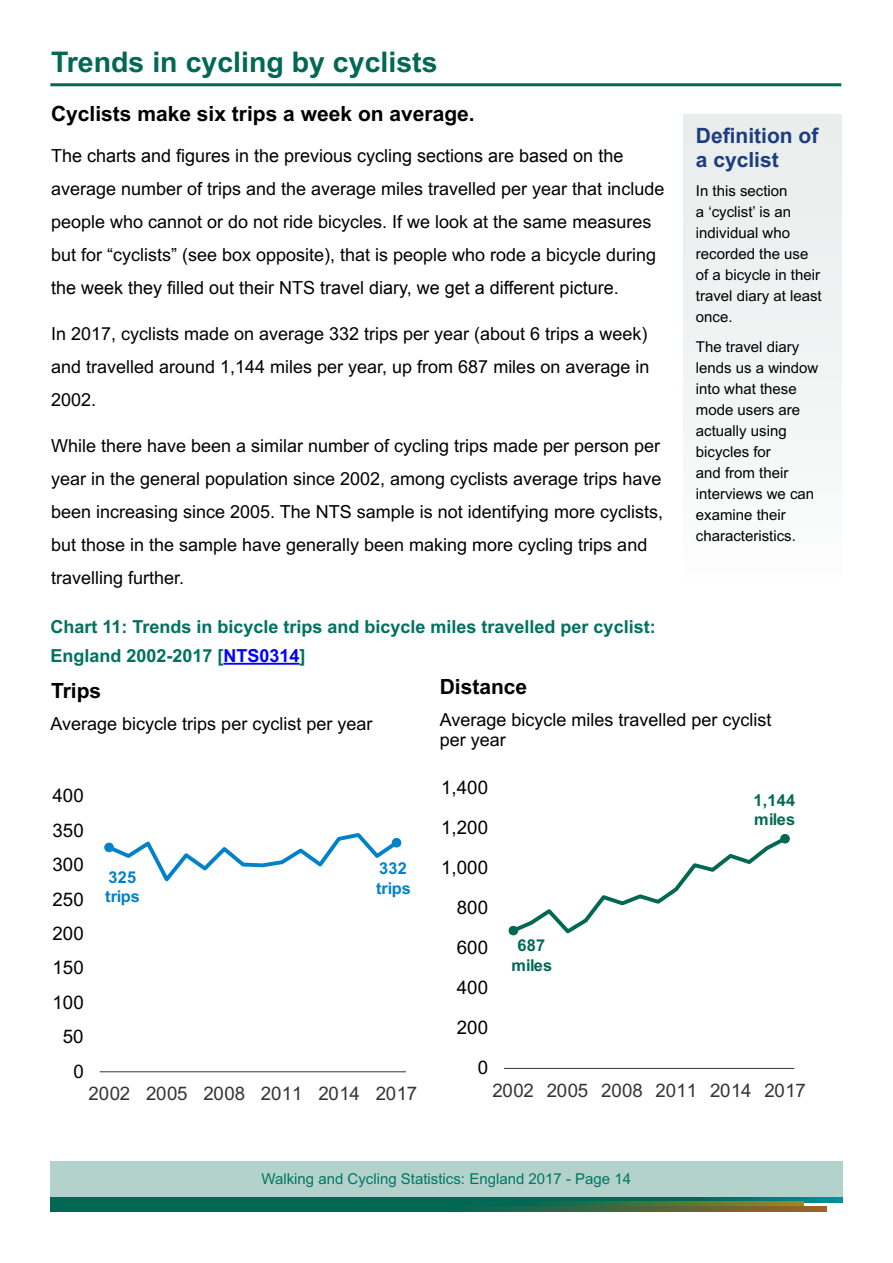
<style>
.page{position:relative;width:893px;height:1263px;background:#fff}
.page>*{position:absolute;margin:0;border:0;box-sizing:border-box;transform-origin:0 0}
.NTS_paragraph{font:700 28.5px "Arial";color:#006853}
.Bold_Intro_Text{font:700 21px "Arial";color:#000}
.t1{font:21px/24px "Arial Bold MT2";color:#1e3c7f}
.t2{font:18.75px "Arial";letter-spacing:-.015em;color:#000}
.t3{font:18.75px "Arial";letter-spacing:-.015em;color:#323437}
.NTS_paragraph-2{font:18px/33px "Arial";color:#000}
.NTS_chart_heading{font:700 18px/28.5px "Arial";color:#007161}
.t4{font:700 16.35px/19.5px "Arial";letter-spacing:.015em;color:#006853}
.t5{font:700 16.35px/19.5px "Arial";letter-spacing:.005em;color:#0082ca}
.F_Box_text{font:15px/21px "Arial";color:#000}
.t6{font:15px "Arial";color:#007662}
.s1{font-family:"Arial MT2"}
.s2{font-family:"Arial";font-weight:700}
.s3{color:#00f}
</style>
<div class="page">
<div style="left:50px;top:1161px;width:792px;height:36px;background:#b3d2cb"></div>
<svg style="left:50px;top:1197px;width:792px;height:5px;background:#006c5a"></svg>
<svg style="left:50px;top:1201px;width:753px;height:5px;background:#1b6d4a"></svg>
<svg style="left:50px;top:1206px;width:777px;height:6px;background:#256647"></svg>
<hr style="left:50px;top:83px;width:791px;height:3px;background:#006853">
<div style="left:683px;top:115px;width:158px;height:464px;background:#f0f3f3"></div>
<hr style="left:223px;top:663px;width:76px;height:2px;background:#00f">
<hr style="left:100px;top:1071px;width:306px;height:1px;background:#323437">
<svg style="left:104px;top:833px;width:298px;height:49px"></svg>
<div style="left:105px;top:843px;width:8px;height:9px;background:#0082ca;border-radius:50%"></div>
<div style="left:104px;top:843px;width:10px;height:9px;border:1px solid #0082ca;border-radius:50%"></div>
<div style="left:392px;top:838px;width:9px;height:9px;background:#0082ca;border-radius:50%"></div>
<div style="left:392px;top:838px;width:9px;height:9px;border:1px solid #0082ca;border-radius:50%"></div>
<hr style="left:504px;top:1068px;width:290px;height:1px;background:#323437">
<svg style="left:508px;top:834px;width:282px;height:102px"></svg>
<div style="left:509px;top:926px;width:9px;height:9px;background:#006853;border-radius:50%"></div>
<div style="left:509px;top:926px;width:9px;height:9px;border:1px solid #006853;border-radius:50%"></div>
<div style="left:781px;top:834px;width:8px;height:9px;background:#006853;border-radius:50%"></div>
<div style="left:780px;top:834px;width:10px;height:9px;border:1px solid #006853;border-radius:50%"></div>
<p class="NTS_paragraph" style="left:51px;top:42px;width:388px">Trends in cycling by cyclists</p>
<p class="Bold_Intro_Text" style="left:51px;top:98px;width:425px">Cyclists make six trips a week on average.</p>
<p class="NTS_paragraph-2" style="left:51px;top:139px;width:615px"><span class="s1">The charts and figures in the previous cycling sections are based on the </span>average number of trips and the average miles travelled per year that include people who cannot or do not ride bicycles. If we look at the same measures but for “cyclists” (see box opposite), that is people who rode a bicycle during <span class="s1">the week they filled out their NTS travel diary, we get a different picture.</span></p>
<p class="NTS_paragraph-2" style="left:51px;top:317px;width:600px;text-align:justify">In 2017, cyclists made on average 332 trips per year (about 6 trips a week) and travelled around 1,144 miles per year, up from 687 miles on average in 2002.</p>
<p class="NTS_paragraph-2" style="left:51px;top:429px;width:613px">While there have been a similar number of cycling trips made per person per year in the general population since 2002, among cyclists average trips have been increasing since 2005. The NTS sample is not identifying more cyclists, but those in the sample have generally been making more cycling trips and travelling further.</p>
<p class="t1" style="left:696px;top:124px;width:124px">Definition of <span class="s2">a cyclist</span></p>
<p class="F_Box_text" style="left:696px;top:180px;width:127px">In this section<br>a ‘cyclist’ is an individual who recorded the use of a bicycle in their travel diary at least once.</p>
<p class="F_Box_text" style="left:696px;top:336px;width:124px">The travel diary lends us a window into what these mode users are actually using bicycles for<br>and from their interviews we can examine their characteristics.</p>
<p class="NTS_chart_heading" style="left:50px;top:613px;width:607px">Chart 11: Trends in bicycle trips and bicycle miles travelled per cyclist:<br>England 2002-2017 [<span class="s3">NTS0314</span>]</p>
<p class="Bold_Intro_Text" style="left:51px;top:676px;width:52px">Trips</p>
<p class="NTS_paragraph-2" style="left:51px;top:707px;width:323px">Average bicycle trips per cyclist per year</p>
<p class="Bold_Intro_Text" style="left:440px;top:672px;width:89px">Distance</p>
<p class="NTS_paragraph-2" style="left:440px;top:710px;width:333px;line-height:19.5px">Average bicycle miles travelled per cyclist per year</p>
<p class="t2" style="left:53px;top:783px;width:33px">400</p>
<p class="t2" style="left:53px;top:817px;width:33px">350</p>
<p class="t2" style="left:53px;top:851px;width:33px">300</p>
<p class="t2" style="left:53px;top:886px;width:33px">250</p>
<p class="t2" style="left:53px;top:920px;width:33px">200</p>
<p class="t2" style="left:53px;top:955px;width:33px">150</p>
<p class="t2" style="left:53px;top:989px;width:33px">100</p>
<p class="t2" style="left:63px;top:1024px;width:22px">50</p>
<p class="t2" style="left:73px;top:1058px;width:12px">0</p>
<p class="t5" style="left:105px;top:867px;width:36px">325 trips</p>
<p class="t5" style="left:376px;top:859px;width:36px">332 trips</p>
<p class="t3" style="left:89px;top:1080px;width:330px">2002 2005 2008 2011 2014 2017</p>
<p class="t2" style="left:441px;top:774px;width:48px">1,400</p>
<p class="t2" style="left:441px;top:814px;width:48px">1,200</p>
<p class="t2" style="left:441px;top:854px;width:48px">1,000</p>
<p class="t2" style="left:457px;top:894px;width:33px">800</p>
<p class="t2" style="left:457px;top:935px;width:33px">600</p>
<p class="t2" style="left:457px;top:975px;width:33px">400</p>
<p class="t2" style="left:457px;top:1015px;width:33px">200</p>
<p class="t2" style="left:478px;top:1055px;width:12px">0</p>
<p class="t4" style="left:511px;top:936px;width:43px;text-align:center">687 miles</p>
<p class="t4" style="left:753px;top:790px;width:43px">1,144 miles</p>
<p class="t3" style="left:492px;top:1077px;width:315px">2002 2005 2008 2011 2014 2017</p>
<p class="t6" style="left:261px;top:1169px;width:371px">Walking and Cycling Statistics: England 2017 - Page 14</p>
</div>
